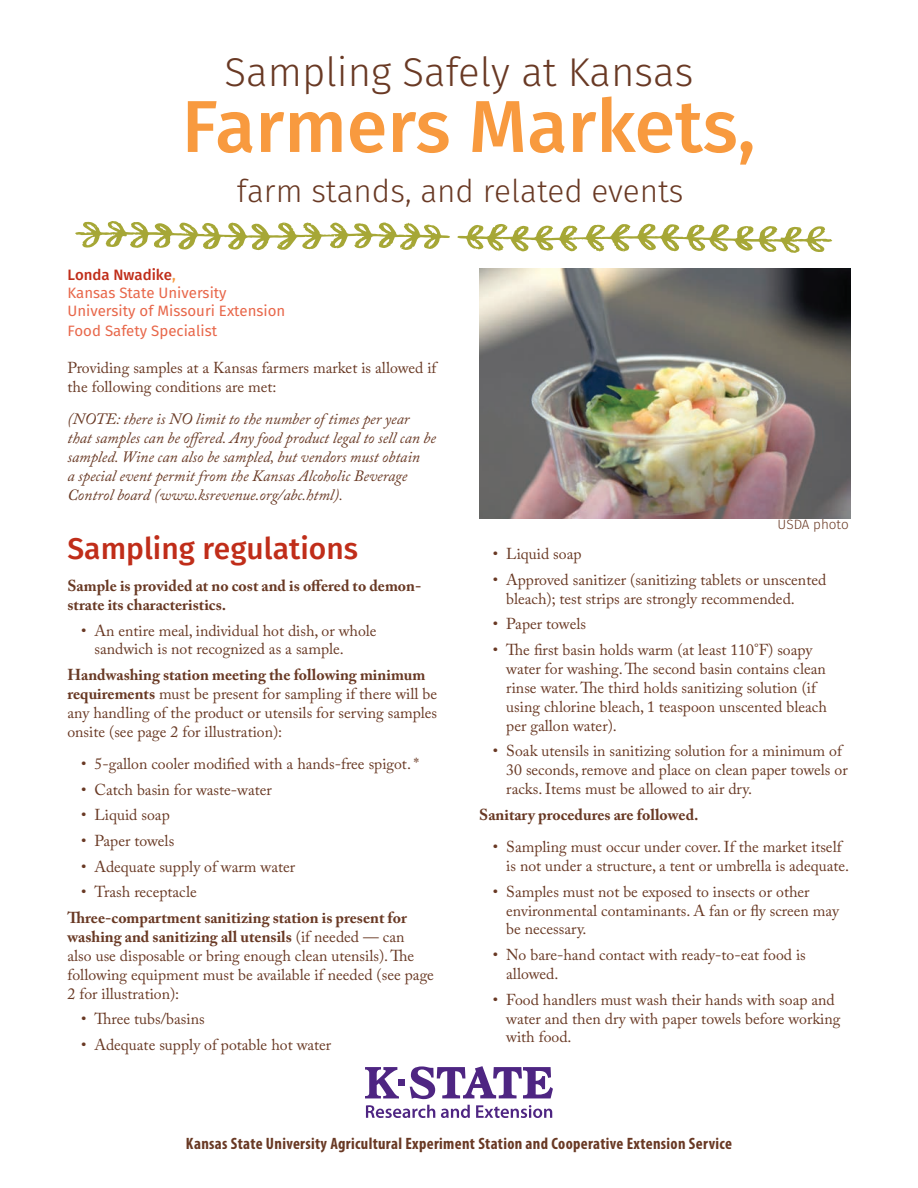
<style>
.page{position:relative;width:918px;height:1188px;background:#fff}
.page>*{position:absolute;margin:0;border:0;box-sizing:border-box;transform-origin:0 0}
.t1{font:500 73.5px "Fira Sans";color:#f89a3f}
.t2{font:300 40.2px "Fira Sans";color:#693924}
.t3{font:300 31.5px "Fira Sans";color:#693924}
.t4{font:500 30px "Fira Sans";color:#c02d19}
.t5{font:700 condensed 16.5px "Myriad Pro";letter-spacing:.02em;color:#693924}
.Body{font:15.75px/18.9px "Adobe Caslon Pro";color:#693924}
.Body-2{font:italic 15.75px/18.9px "Adobe Caslon Pro";color:#693924}
.Body-3{font:700 15.75px/18.9px "Adobe Caslon Pro";color:#693924}
.t6{font:15px/18px "Fira Sans";color:#e8674a}
.t7{font:500 15px "Fira Sans";color:#c02d19}
.Body-4{font:300 13.5px "Fira Sans";color:#693924}
.s1{color:#f89a3f}
.s2{font-weight:700}
</style>
<div class="page">
<svg style="left:457px;top:223px;width:375px;height:30px"></svg>
<svg style="left:75px;top:221px;width:375px;height:29px"></svg>
<div style="left:398px;top:1079px;width:6px;height:7px;background:#4e2582"></div>
<svg style="left:365px;top:1067px;width:34px;height:31px"></svg>
<svg style="left:410px;top:1066px;width:143px;height:33px"></svg>
<svg style="left:366px;top:1105px;width:69px;height:13px"></svg>
<svg style="left:441px;top:1105px;width:29px;height:13px"></svg>
<svg style="left:476px;top:1105px;width:76px;height:13px"></svg>
<img style="left:479px;top:268px;width:371px;height:251px">
<p class="t2" style="left:225px;top:44px;width:470px">Sampling Safely at Kansas</p>
<p class="t1" style="left:182px;top:75px;width:575px">Farmers Markets,</p>
<p class="t3" style="left:237px;top:169px;width:448px">farm stands, and related events</p>
<p class="t7" style="left:68px;top:264px;width:110px">Londa Nwadike<span class="s1">,</span></p>
<p class="t6" style="left:67px;top:285px;width:219px">Kansas State University<br>University of Missouri Extension</p>
<p class="t6" style="left:67px;top:322px;width:151px">Food Safety Specialist</p>
<p class="Body" style="left:68px;top:358px;width:371px">Providing samples at a Kansas farmers market is allowed if the following conditions are met:</p>
<p class="Body-2" style="left:68px;top:409px;width:370px">(NOTE: there is NO limit to the number of times per year that samples can be offered. Any food product legal to sell can be sampled. Wine can also be sampled, but vendors must obtain<br>a special event permit from the Kansas Alcoholic Beverage Control board (www.ksrevenue.org/abc.html).</p>
<p class="t4" style="left:68px;top:527px;width:292px">Sampling regulations</p>
<p class="Body-3" style="left:68px;top:576px;width:355px">Sample is provided at no cost and is offered to demon&shy;strate its characteristics.</p>
<p class="Body" style="left:94px;top:621px;width:284px;text-indent:-14px">• An entire meal, individual hot dish, or whole sandwich is not recognized as a sample.</p>
<p class="Body" style="left:68px;top:665px;width:371px"><span class="s2">Handwashing station meeting the following minimum requirements</span> must be present for sampling if there will be any handling of the product or utensils for serving samples onsite (see page 2 for illustration):</p>
<p class="Body" style="left:81px;top:754px;width:340px">• 5-gallon cooler modified with a hands-free spigot. *</p>
<p class="Body" style="left:81px;top:780px;width:192px">• Catch basin for waste-water</p>
<p class="Body" style="left:81px;top:806px;width:90px">• Liquid soap</p>
<p class="Body" style="left:81px;top:831px;width:95px">• Paper towels</p>
<p class="Body" style="left:81px;top:857px;width:216px">• Adequate supply of warm water</p>
<p class="Body" style="left:81px;top:883px;width:117px">• Trash receptacle</p>
<p class="Body" style="left:68px;top:908px;width:368px"><span class="s2">Three-compartment sanitizing station is present for washing and sanitizing all utensils</span> (if needed — can<br>also use disposable or bring enough clean utensils). The following equipment must be available if needed (see page 2 for illustration):</p>
<p class="Body" style="left:81px;top:1009px;width:125px">• Three tubs/basins</p>
<p class="Body" style="left:81px;top:1035px;width:252px">• Adequate supply of potable hot water</p>
<p class="Body-4" style="left:778px;top:515px;width:73px">USDA photo</p>
<p class="Body" style="left:493px;top:544px;width:90px">• Liquid soap</p>
<p class="Body" style="left:506px;top:570px;width:322px;text-indent:-14px">• Approved sanitizer (sanitizing tablets or unscented bleach); test strips are strongly recommended.</p>
<p class="Body" style="left:493px;top:614px;width:95px">• Paper towels</p>
<p class="Body" style="left:506px;top:640px;width:322px;text-indent:-14px">• The first basin holds warm (at least 110°F) soapy water for washing. The second basin contains clean rinse water. The third holds sanitizing solution (if using chlorine bleach, 1 teaspoon unscented bleach per gallon water).</p>
<p class="Body" style="left:506px;top:741px;width:343px;text-indent:-14px">• Soak utensils in sanitizing solution for a minimum of<br>30 seconds, remove and place on clean paper towels or racks. Items must be allowed to air dry.</p>
<p class="Body-3" style="left:479px;top:805px;width:221px">Sanitary procedures are followed.</p>
<p class="Body" style="left:506px;top:837px;width:344px;text-indent:-14px">• Sampling must occur under cover. If the market itself is not under a structure, a tent or umbrella is adequate.</p>
<p class="Body" style="left:506px;top:882px;width:334px;text-indent:-14px">• Samples must not be exposed to insects or other environmental contaminants. A fan or fly screen may be necessary.</p>
<p class="Body" style="left:506px;top:945px;width:301px;text-indent:-14px">• No bare-hand contact with ready-to-eat food is allowed.</p>
<p class="Body" style="left:506px;top:990px;width:336px;text-indent:-14px">• Food handlers must wash their hands with soap and water and then dry with paper towels before working with food.</p>
<p class="t5" style="left:186px;top:1133px;width:548px">Kansas State University Agricultural Experiment Station and Cooperative Extension Service</p>
</div>
